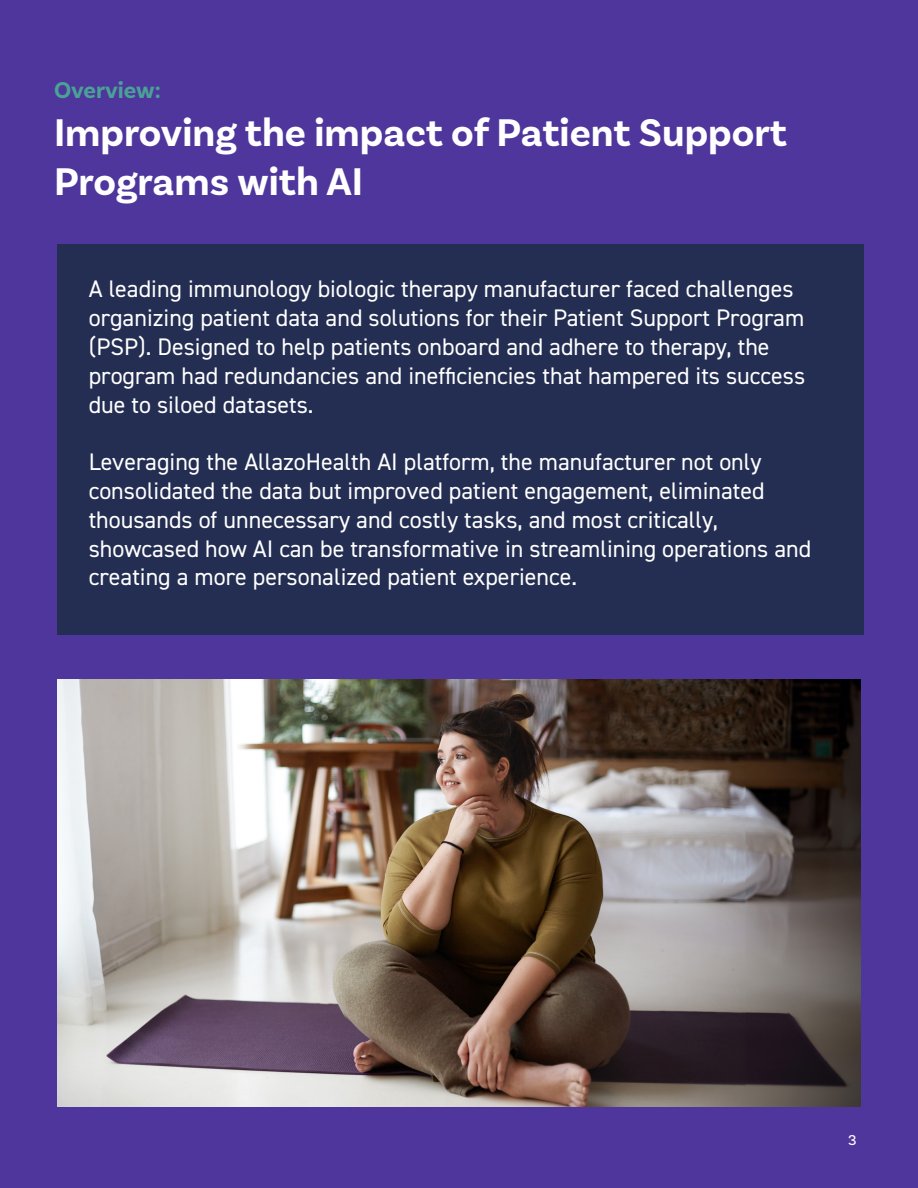
<style>
.page{position:relative;width:918px;height:1188px;background:#4f369c}
.page>*{position:absolute;margin:0;border:0;box-sizing:border-box;transform-origin:0 0}
.t1{font:700 40.5px/48.6px "Basic Sans";color:#fff}
.t2{font:24px/28.8px "DIN2014";color:#fff}
.t3{font:700 24px "Basic Sans";color:#4aa196}
.t4{font:15px "Basic Sans";color:#fff}
.s1{color:#231f20}
</style>
<div class="page">
<div style="left:58px;top:244px;width:806px;height:391px;background:#242e52"></div>
<img style="left:58px;top:679px;width:802px;height:428px">
<p class="t3" style="left:54px;top:75px;width:108px">Overview:</p>
<p class="t1" style="left:54px;top:109px;width:735px">Improving the impact of Patient Support<br>Programs with AI</p>
<p class="t2" style="left:89px;top:274px;width:718px">A leading immunology biologic therapy manufacturer faced challenges organizing patient data and solutions for their Patient Support Program (PSP). Designed to help patients onboard and adhere to therapy, the program had redundancies and inefficiencies that hampered its success due to siloed datasets.</p>
<p class="t2" style="left:89px;top:447px;width:724px">Leveraging the AllazoHealth AI platform, the manufacturer not only consolidated the data but improved patient engagement, eliminated thousands of unnecessary and costly tasks, and most critically, showcased how AI can be transformative in streamlining operations and creating a more personalized patient experience.</p>
<p class="t4" style="left:848px;top:1131px;width:17px">3<span class="s1">3</span></p>
</div>
